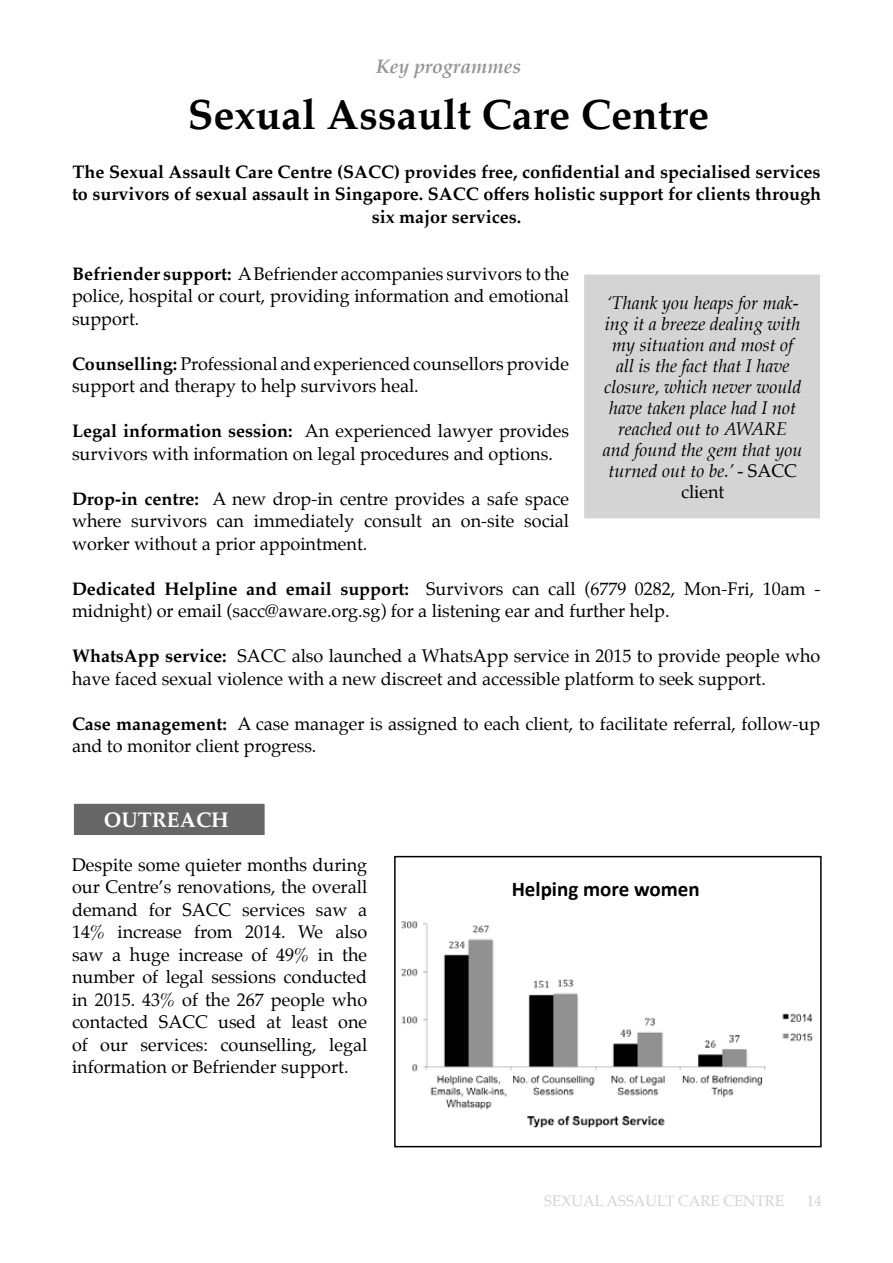
<style>
.page{position:relative;width:893px;height:1263px;background:#fff}
.page>*{position:absolute;margin:0;border:0;box-sizing:border-box;transform-origin:0 0}
.t1{font:700 42px "Palatino";color:#000}
.t2{font:700 21px "Calibri";color:#000}
.t3{font:700 21px "Palatino";color:#fff}
.t4{font:italic 700 19.5px "Palatino";color:#939598}
.t5{font:18px/22.5px "Palatino";color:#000;text-align:justify}
.t6{font:italic 18px "Palatino";color:#000}
.t7{font:700 18px/22.5px "Palatino";color:#000;text-align:center}
.t8{font:15px "Palatino";color:#d1d3d4}
.s1{font-weight:700}
.s2{font-style:normal}
</style>
<div class="page">
<div style="left:585px;top:275px;width:234px;height:243px;background:#d4d4d4"></div>
<div style="left:75px;top:804px;width:189px;height:30px;background:#666"></div>
<img style="left:401px;top:921px;width:412px;height:207px">
<div style="left:394px;top:856px;width:428px;height:291px;border:2px solid #000"></div>
<p class="t4" style="left:376px;top:50px;width:147px">Key programmes</p>
<h1 class="t1" style="left:188px;top:79px;width:523px">Sexual Assault Care Centre</h1>
<p class="t7" style="left:72px;top:160px;width:750px">The Sexual Assault Care Centre (SACC) provides free, confidential and specialised services to survivors of sexual assault in Singapore. SACC offers holistic support for clients through six major services.</p>
<p class="t5" style="left:72px;top:262px;width:499px"><span class="s1">Befriender support:</span> A Befriender accompanies survivors to the police, hospital or court, providing information and emotional support.</p>
<p class="t5" style="left:72px;top:352px;width:499px"><span class="s1">Counselling:</span> Professional and experienced counsellors provide support and therapy to help survivors heal.</p>
<p class="t5" style="left:72px;top:420px;width:499px"><span class="s1">Legal information session:</span> An experienced lawyer provides survivors with information on legal procedures and options.</p>
<p class="t5" style="left:72px;top:487px;width:499px"><span class="s1">Drop-in centre:</span> A new drop-in centre provides a safe space where survivors can immediately consult an on-site social worker without a prior appointment.</p>
<p class="t5" style="left:72px;top:577px;width:750px"><span class="s1">Dedicated Helpline and email support:</span> Survivors can call (6779 0282, Mon-Fri, 10am - midnight) or email (sacc@aware.org.sg) for a listening ear and further help.</p>
<p class="t5" style="left:72px;top:645px;width:750px"><span class="s1">WhatsApp service:</span> SACC also launched a WhatsApp service in 2015 to provide people who have faced sexual violence with a new discreet and accessible platform to seek support.</p>
<p class="t5" style="left:72px;top:712px;width:750px"><span class="s1">Case management:</span> A case manager is assigned to each client, to facilitate referral, follow-up and to monitor client progress.</p>
<p class="t6" style="left:607px;top:287px;width:193px">‘Thank you heaps for mak-</p>
<p class="t6" style="left:605px;top:308px;width:197px">ing it a breeze dealing with</p>
<p class="t6" style="left:612px;top:329px;width:182px">my situation and most of</p>
<p class="t6" style="left:616px;top:350px;width:175px">all is the fact that I have</p>
<p class="t6" style="left:604px;top:371px;width:199px">closure, which never would</p>
<p class="t6" style="left:609px;top:392px;width:188px">have taken place had I not</p>
<p class="t6" style="left:618px;top:413px;width:170px">reached out to AWARE</p>
<p class="t6" style="left:603px;top:434px;width:201px">and found the gem that you</p>
<p class="t6" style="left:608px;top:455px;width:176px">turned out to be.’ - <span class="s2">SACC</span></p>
<p class="t5" style="left:681px;top:480px;width:45px">client</p>
<p class="t3" style="left:104px;top:802px;width:17px">outreach</p>
<p class="t5" style="left:72px;top:853px;width:297px">Despite some quieter months during our Centre’s renovations, the overall demand for SACC</p>
<p class="t5" style="left:72px;top:898px;width:297px;text-indent:170px">services saw a 14% increase from 2014. We also saw a huge increase of 49% in the number of legal sessions conducted in 2015. 43% of the 267 people who contacted SACC</p>
<p class="t5" style="left:72px;top:1011px;width:297px;text-indent:146px">used at least one of our services: counselling, legal information or Befriender support.</p>
<p class="t2" style="left:512px;top:875px;width:189px">Helping more women</p>
<p class="t8" style="left:544px;top:1188px;width:112px">SEXUAL ASSAULT</p>
<p class="t8" style="left:678px;top:1188px;width:107px">CARE CENTRE</p>
<p class="t8" style="left:807px;top:1188px;width:16px">14</p>
</div>
